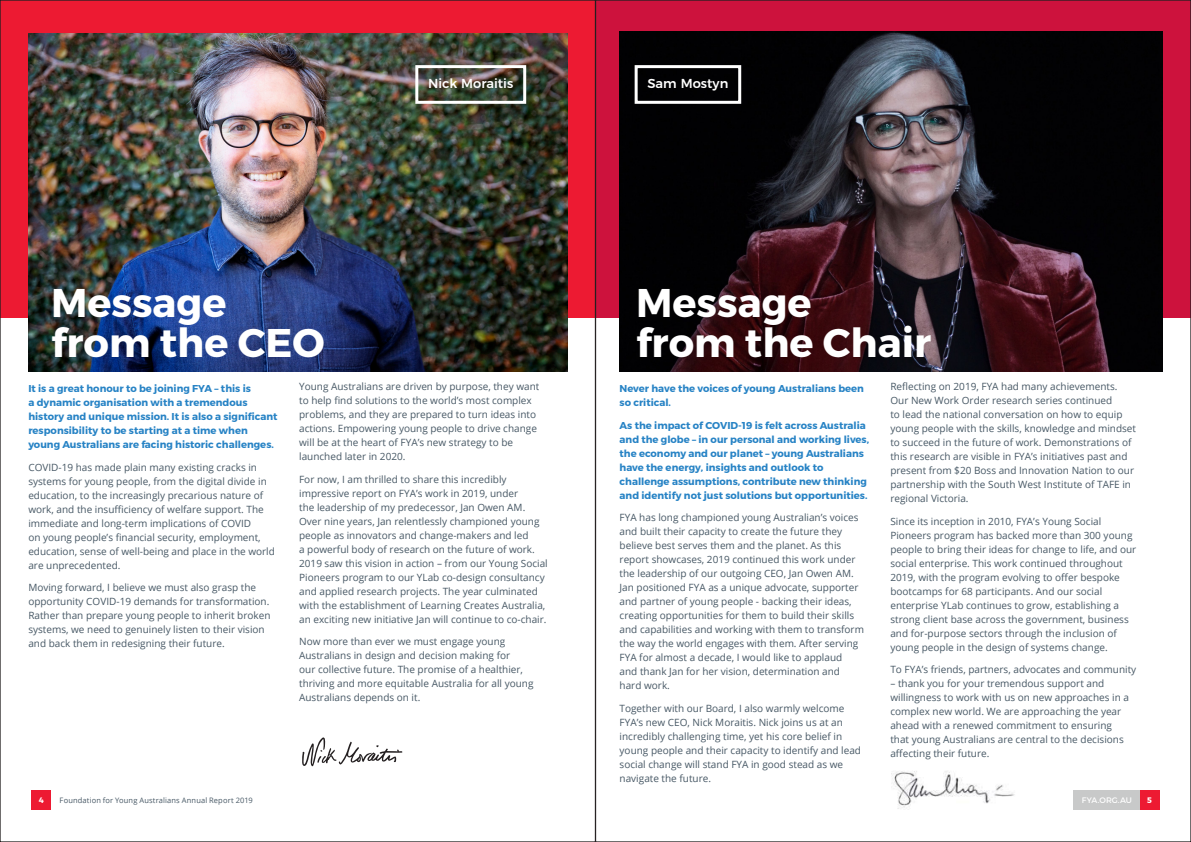
<style>
.page{position:relative;width:1191px;height:842px;background:#fff}
.page>*{position:absolute;margin:0;border:0;box-sizing:border-box;transform-origin:0 0}
._2018_MAIN_HEADING{font:700 40px/40px "Montserrat";color:#fff}
._2018_OUTLINE_HEADIN{font:500 13px "Montserrat";color:#fff}
._2019_Body_copy{font:10px/14px "Open Sans";color:#475865}
._2019_Intro_text{font:700 10px/14px "Montserrat";color:#2783c5}
.t1{font:8px "Montserrat";color:#fff}
.Page_numbers{font:700 8px "Montserrat";color:#fff}
.Page_numbers-2{font:7.5px "Open Sans";letter-spacing:.015em;color:#475865}
</style>
<div class="page">
<div style="left:1140px;top:791px;width:19px;height:19px;background:#ed1a32"></div>
<div style="left:1073px;top:791px;width:67px;height:19px;background:#c8c9c9"></div>
<svg style="left:302px;top:737px;width:100px;height:30px"></svg>
<img style="left:891px;top:771px;width:124px;height:38px">
<div style="left:32px;top:791px;width:19px;height:19px;background:#ed1a32"></div>
<div style="left:595px;top:0;width:596px;height:317px;background:#cd123d"></div>
<img style="left:619px;top:32px;width:543px;height:340px">
<div style="left:0;top:0;width:595px;height:317px;background:#ed1a32"></div>
<img style="left:28px;top:34px;width:539px;height:338px">
<div style="left:415px;top:65px;width:111px;height:39px;border:3px solid #fff"></div>
<div style="left:634px;top:65px;width:107px;height:39px;border:3px solid #fff"></div>
<p class="_2018_OUTLINE_HEADIN" style="left:428px;top:73px;width:87px">Nick Moraitis</p>
<p class="_2018_OUTLINE_HEADIN" style="left:647px;top:73px;width:82px">Sam Mostyn</p>
<p class="_2018_MAIN_HEADING" style="left:51px;top:283px;width:275px">Message from the CEO</p>
<p class="_2018_MAIN_HEADING" style="left:636px;top:283px;width:296px">Message<br>from the Chair</p>
<p class="_2019_Intro_text" style="left:28px;top:382px;width:251px">It is a great honour to be joining FYA – this is<br>a dynamic organisation with a tremendous history and unique mission. It is also a significant responsibility to be starting at a time when young Australians are facing historic challenges.</p>
<p class="_2019_Body_copy" style="left:28px;top:460px;width:248px">COVID-19 has made plain many existing cracks in systems for young people, from the digital divide in education, to the increasingly precarious nature of work, and the insufficiency of welfare support. The immediate and long-term implications of COVID<br>on young people’s financial security, employment, education, sense of well-being and place in the world are unprecedented.</p>
<p class="_2019_Body_copy" style="left:28px;top:580px;width:244px">Moving forward, I believe we must also grasp the opportunity COVID-19 demands for transformation.<br>Rather than prepare young people to inherit broken systems, we need to genuinely listen to their vision and back them in redesigning their future.</p>
<p class="_2019_Body_copy" style="left:299px;top:379px;width:242px">Young Australians are driven by purpose, they want to help find solutions to the world’s most complex problems, and they are prepared to turn ideas into actions. Empowering young people to drive change will be at the heart of FYA’s new strategy to be launched later in 2020.</p>
<p class="_2019_Body_copy" style="left:299px;top:472px;width:250px">For now, I am thrilled to share this incredibly impressive report on FYA’s work in 2019, under<br>the leadership of my predecessor, Jan Owen AM.<br>Over nine years, Jan relentlessly championed young people as innovators and change-makers and led<br>a powerful body of research on the future of work.<br>2019 saw this vision in action – from our Young Social Pioneers program to our YLab co-design consultancy and applied research projects. The year culminated with the establishment of Learning Creates Australia, an exciting new initiative Jan will continue to co-chair.</p>
<p class="_2019_Body_copy" style="left:299px;top:634px;width:236px">Now more than ever we must engage young Australians in design and decision making for<br>our collective future. The promise of a healthier, thriving and more equitable Australia for all young Australians depends on it.</p>
<p class="_2019_Intro_text" style="left:619px;top:382px;width:246px">Never have the voices of young Australians been so critical.</p>
<p class="_2019_Intro_text" style="left:619px;top:418px;width:251px">As the impact of COVID-19 is felt across Australia and the globe – in our personal and working lives, the economy and our planet – young Australians have the energy, insights and outlook to challenge assumptions, contribute new thinking and identify not just solutions but opportunities.</p>
<p class="_2019_Body_copy" style="left:619px;top:510px;width:246px">FYA has long championed young Australian’s voices and built their capacity to create the future they believe best serves them and the planet. As this report showcases, 2019 continued this work under the leadership of our outgoing CEO, Jan Owen AM.<br>Jan positioned FYA as a unique advocate, supporter and partner of young people - backing their ideas, creating opportunities for them to build their skills and capabilities and working with them to transform the way the world engages with them. After serving FYA for almost a decade, I would like to applaud<br>and thank Jan for her vision, determination and hard work.</p>
<p class="_2019_Body_copy" style="left:619px;top:701px;width:243px">Together with our Board, I also warmly welcome FYA’s new CEO, Nick Moraitis. Nick joins us at an incredibly challenging time, yet his core belief in young people and their capacity to identify and lead social change will stand FYA in good stead as we navigate the future.</p>
<p class="_2019_Body_copy" style="left:890px;top:379px;width:247px">Reflecting on 2019, FYA had many achievements.<br>Our New Work Order research series continued<br>to lead the national conversation on how to equip young people with the skills, knowledge and mindset to succeed in the future of work. Demonstrations of this research are visible in FYA’s initiatives past and present from $20 Boss and Innovation Nation to our partnership with the South West Institute of TAFE in regional Victoria.</p>
<p class="_2019_Body_copy" style="left:890px;top:514px;width:247px">Since its inception in 2010, FYA’s Young Social Pioneers program has backed more than 300 young people to bring their ideas for change to life, and our social enterprise. This work continued throughout 2019, with the program evolving to offer bespoke bootcamps for 68 participants. And our social enterprise YLab continues to grow, establishing a strong client base across the government, business and for-purpose sectors through the inclusion of young people in the design of systems change.</p>
<p class="_2019_Body_copy" style="left:890px;top:662px;width:247px">To FYA’s friends, partners, advocates and community</p>
<p class="_2019_Body_copy" style="left:890px;top:676px;width:240px">– thank you for your tremendous support and willingness to work with us on new approaches in a complex new world. We are approaching the year ahead with a renewed commitment to ensuring that young Australians are central to the decisions affecting their future.</p>
<p class="Page_numbers" style="left:39px;top:795px;width:7px">4</p>
<p class="Page_numbers-2" style="left:60px;top:795px;width:195px">Foundation for Young Australians Annual Report 2019</p>
<p class="t1" style="left:1082px;top:795px;width:51px">FYA.ORG.AU</p>
<p class="Page_numbers" style="left:1147px;top:795px;width:6px">5</p>
</div>
